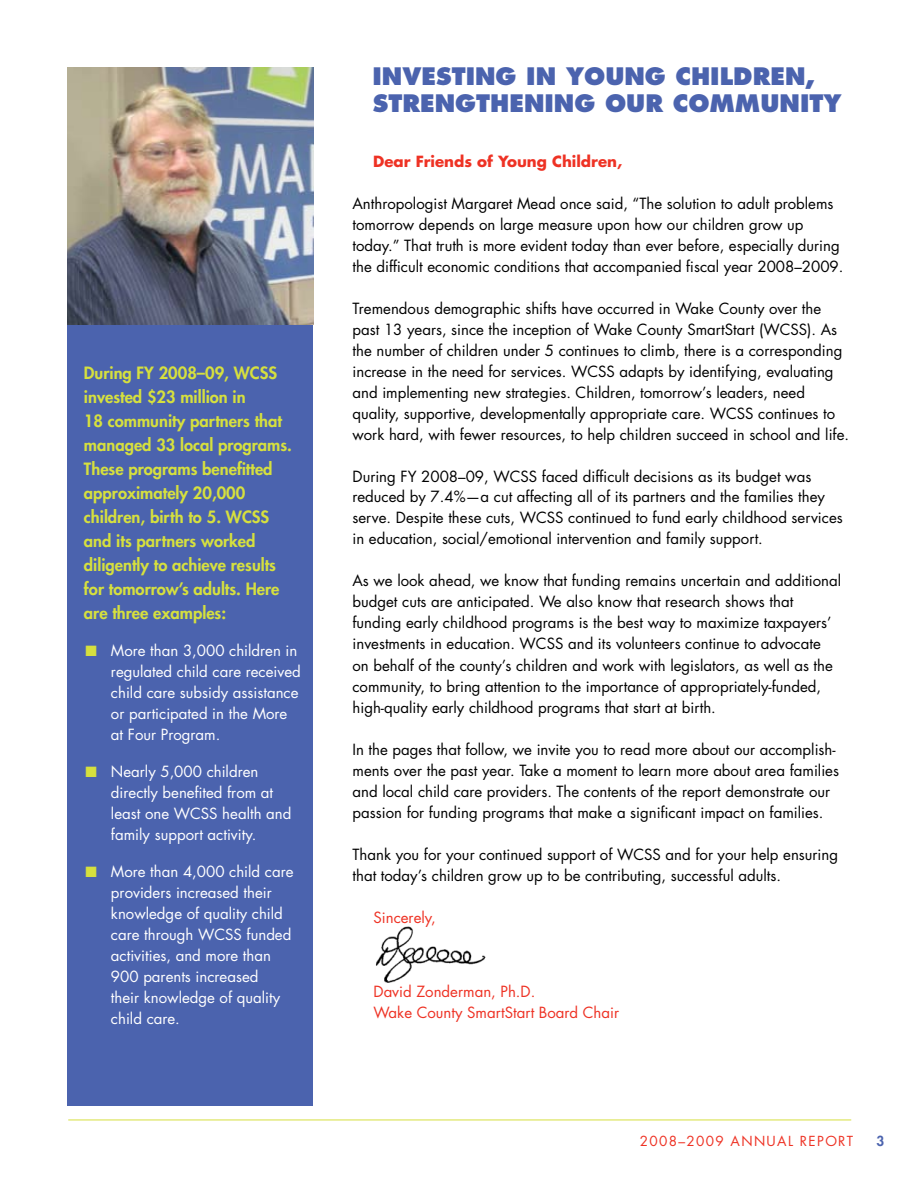
<style>
.page{position:relative;width:918px;height:1188px;background:#fff}
.page>*{position:absolute;margin:0;border:0;box-sizing:border-box;transform-origin:0 0}
.t1{font:800 23.4px/26.8px "Futura Std";color:#4b63ae}
.t2{font:800 16.5px/24px "Futura Std";color:#d6e03e}
.t3{font:15px/21px "Futura Std";color:#000}
.t4{font:15px/21px "Futura Std";color:#fff}
.t5{font:15px/21px "Futura Std";color:#ee3224}
.t6{font:700 15px "Futura Std";color:#ee3224}
.t7{font:13.5px "Futura Std";letter-spacing:.1em;color:#ee3224}
.t8{font:800 13.5px "Futura Std";color:#4b63ae}
.s1{color:#d6e03e}
</style>
<div class="page">
<hr style="left:68px;top:1120px;width:783px;height:1px;background:#d6e03e">
<img style="left:375px;top:926px;width:111px;height:57px">
<div style="left:68px;top:323px;width:245px;height:783px;background:#4b63ae"></div>
<img style="left:68px;top:68px;width:245px;height:256px">
<p class="t2" style="left:84px;top:360px;width:210px">During FY 2008–09, WCSS invested $23 million in<br>18 community partners that managed 33 local programs.<br>These programs benefitted approximately 20,000 children, birth to 5. WCSS and its partners worked diligently to achieve results for tomorrow’s adults. Here are three examples:</p>
<p class="t4" style="left:111px;top:640px;width:191px;text-indent:-26px"><span class="s1">■</span> More than 3,000 children in regulated child care received child care subsidy assistance or participated in the More at Four Program.</p>
<p class="t4" style="left:111px;top:761px;width:182px;text-indent:-26px"><span class="s1">■</span> Nearly 5,000 children directly benefited from at least one WCSS health and family support activity.</p>
<p class="t4" style="left:111px;top:861px;width:184px;text-indent:-26px"><span class="s1">■</span> More than 4,000 child care providers increased their knowledge of quality child care through WCSS funded activities, and more than<br>900 parents increased<br>their knowledge of quality child care.</p>
<h1 class="t1" style="left:372px;top:63px;width:468px">INVESTING IN YOUNG CHILDREN,<br>STRENGTHENING OUR COMMUNITY</h1>
<p class="t6" style="left:373px;top:151px;width:251px">Dear Friends of Young Children,</p>
<p class="t3" style="left:352px;top:193px;width:493px">Anthropologist Margaret Mead once said, “The solution to adult problems tomorrow depends on large measure upon how our children grow up today.” That truth is more evident today than ever before, especially during the difficult economic conditions that accompanied fiscal year 2008–2009.</p>
<p class="t3" style="left:352px;top:298px;width:498px">Tremendous demographic shifts have occurred in Wake County over the past 13 years, since the inception of Wake County SmartStart (WCSS). As the number of children under 5 continues to climb, there is a corresponding increase in the need for services. WCSS adapts by identifying, evaluating and implementing new strategies. Children, tomorrow’s leaders, need quality, supportive, developmentally appropriate care. WCSS continues to work hard, with fewer resources, to help children succeed in school and life.</p>
<p class="t3" style="left:352px;top:466px;width:492px">During FY 2008–09, WCSS faced difficult decisions as its budget was reduced by 7.4%—a cut affecting all of its partners and the families they serve. Despite these cuts, WCSS continued to fund early childhood services in education, social/emotional intervention and family support.</p>
<p class="t3" style="left:352px;top:571px;width:490px">As we look ahead, we know that funding remains uncertain and additional budget cuts are anticipated. We also know that research shows that funding early childhood programs is the best way to maximize taxpayers’ investments in education. WCSS and its volunteers continue to advocate<br>on behalf of the county’s children and work with legislators, as well as the community, to bring attention to the importance of appropriately-funded, high-quality early childhood programs that start at birth.</p>
<p class="t3" style="left:352px;top:739px;width:488px">In the pages that follow, we invite you to read more about our accomplish&shy;ments over the past year. Take a moment to learn more about area families and local child care providers. The contents of the report demonstrate our passion for funding programs that make a significant impact on families.</p>
<p class="t3" style="left:352px;top:844px;width:487px">Thank you for your continued support of WCSS and for your help ensuring that today’s children grow up to be contributing, successful adults.</p>
<p class="t5" style="left:373px;top:907px;width:64px">Sincerely,</p>
<p class="t5" style="left:373px;top:981px;width:247px">David Zonderman, Ph.D.<br>Wake County SmartStart Board Chair</p>
<p class="t7" style="left:640px;top:1133px;width:215px">2008–2009 Annual Report</p>
<p class="t8" style="left:876px;top:1133px;width:9px">3</p>
</div>
